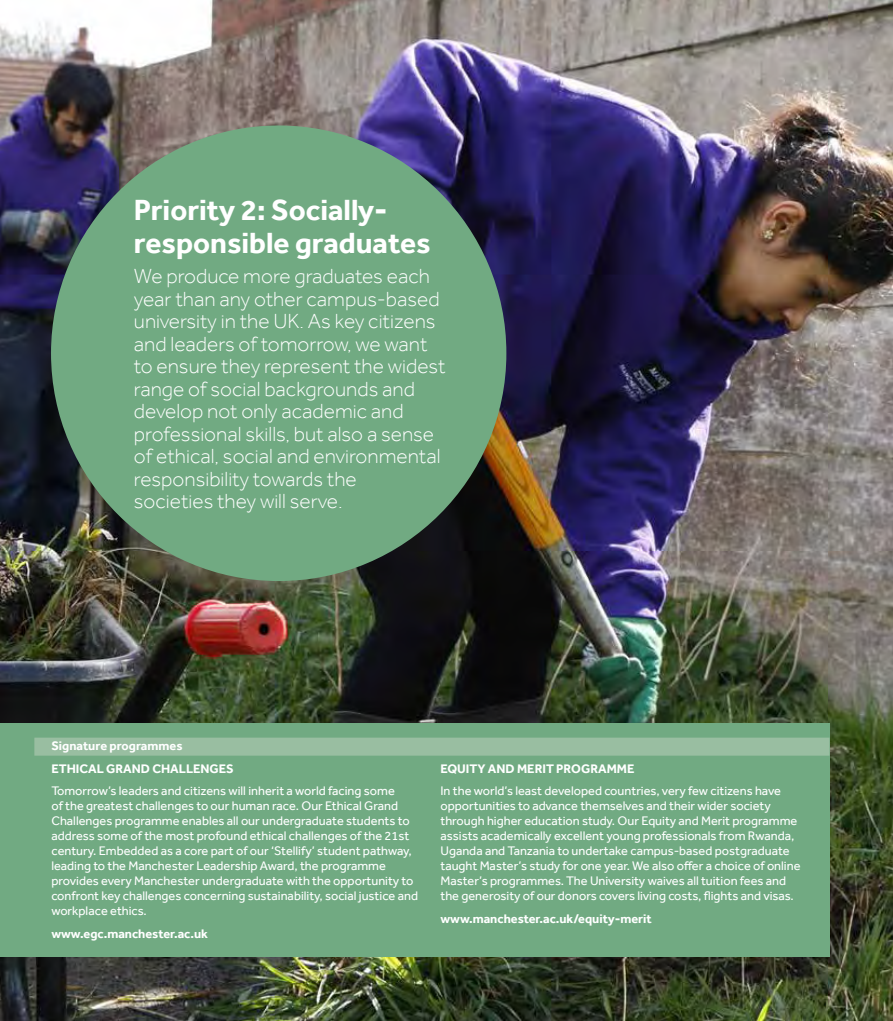
<style>
.page{position:relative;width:893px;height:1021px;background:#fff}
.page>*{position:absolute;margin:0;border:0;box-sizing:border-box;transform-origin:0 0}
.t1{font:700 30px/33px "Effra";color:#fff}
.t2{font:300 21px/22.5px "Effra";color:#fff}
.t3{font:12.75px/15px "Effra";color:#fff}
.t4{font:700 12.75px/22.5px "Effra";color:#fff}
</style>
<div class="page">
<img style="left:0;top:0;width:893px;height:1020px">
<div style="left:0;top:723px;width:829px;height:234px;background:#71aa82"></div>
<div style="left:34px;top:737px;width:795px;height:18px;background:#99bea1"></div>
<div style="left:51px;top:125px;width:455px;height:456px;background:#71aa82;border-radius:50%"></div>
<h1 class="t1" style="left:134px;top:193px;width:298px">Priority 2: Socially&shy;responsible graduates</h1>
<p class="t2" style="left:134px;top:265px;width:313px">We produce more graduates each year than any other campus-based university in the UK. As key citizens and leaders of tomorrow, we want to ensure they represent the widest range of social backgrounds and develop not only academic and professional skills, but also a sense of ethical, social and environmental responsibility towards the<br>societies they will serve.</p>
<p class="t4" style="left:51px;top:734px;width:184px">Signature programmes<br>ETHICAL GRAND CHALLENGES</p>
<p class="t3" style="left:51px;top:783px;width:368px">Tomorrow’s leaders and citizens will inherit a world facing some<br>of the greatest challenges to our human race. Our Ethical Grand Challenges programme enables all our undergraduate students to address some of the most profound ethical challenges of the 21st century. Embedded as a core part of our ‘Stellify’ student pathway, leading to the Manchester Leadership Award, the programme provides every Manchester undergraduate with the opportunity to confront key challenges concerning sustainability, social justice and workplace ethics.</p>
<p class="t4" style="left:51px;top:922px;width:158px">www.egc.manchester.ac.uk</p>
<p class="t4" style="left:440px;top:757px;width:196px">EQUITY AND MERIT PROGRAMME</p>
<p class="t3" style="left:440px;top:783px;width:362px">In the world’s least developed countries, very few citizens have opportunities to advance themselves and their wider society through higher education study. Our Equity and Merit programme assists academically excellent young professionals from Rwanda, Uganda and Tanzania to undertake campus-based postgraduate taught Master’s study for one year. We also offer a choice of online Master’s programmes. The University waives all tuition fees and the generosity of our donors covers living costs, flights and visas.</p>
<p class="t4" style="left:440px;top:907px;width:213px">www.manchester.ac.uk/equity-merit</p>
</div>
